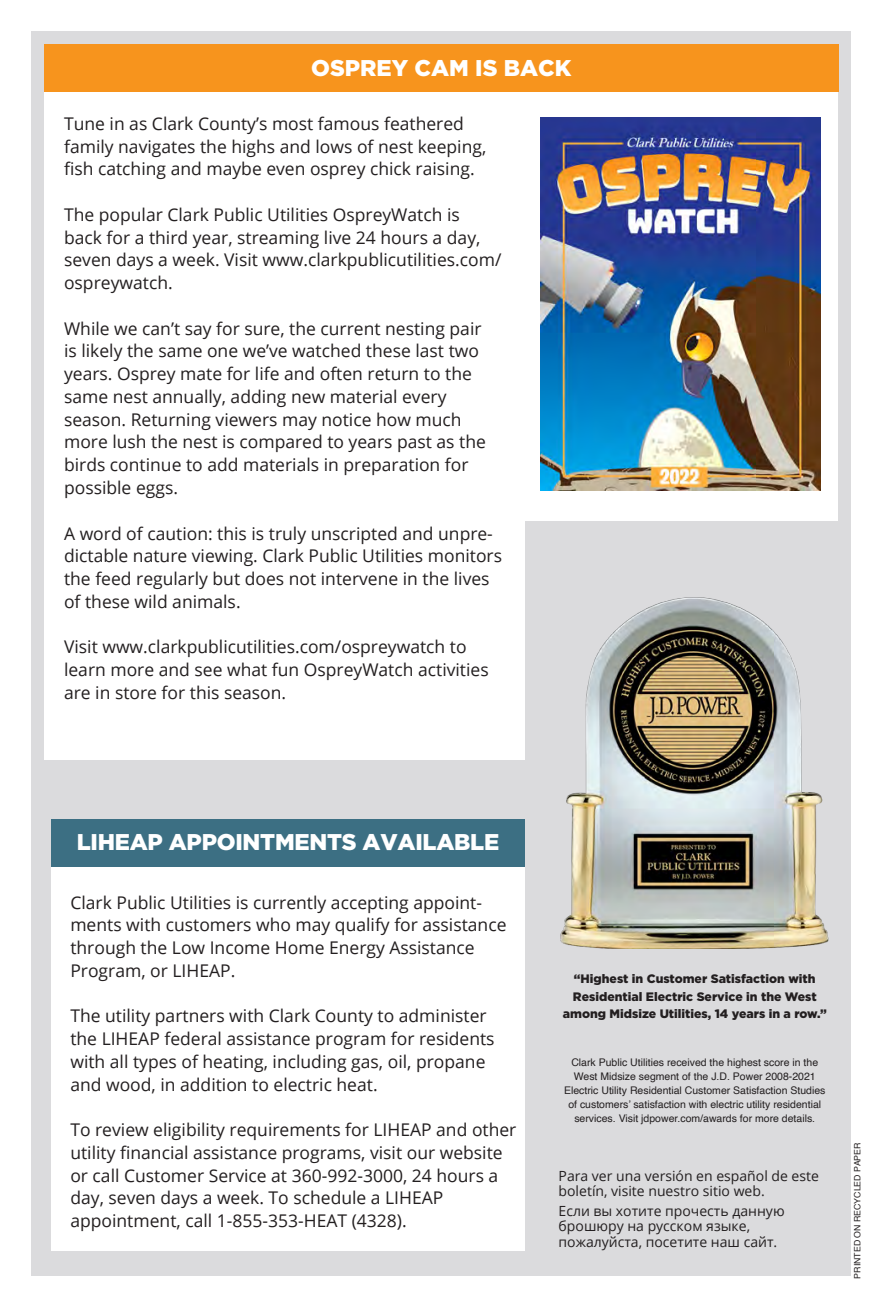
<style>
.page{position:relative;width:882px;height:1308px;background:#fff}
.page>*{position:absolute;margin:0;border:0;box-sizing:border-box;transform-origin:0 0}
.t1{font:900 22.75px "Gotham";letter-spacing:-.01em;color:#fff}
.t2{font:17.5px/22.8px "Open Sans";color:#231f20}
.t3{font:14px/15.8px "Open Sans";color:#231f20}
.t4{font:900 12.25px/17.5px "Gotham";color:#231f20;text-align:center}
.t5{font:10.5px/14px "Helvetica";color:#231f20;text-align:center}
.t6{font:8.75px "Helvetica";color:#231f20}
</style>
<div class="page">
<div style="left:31px;top:32px;width:820px;height:1244px;background:#dbdbdd"></div>
<div style="left:52px;top:845px;width:473px;height:405px;background:#fff"></div>
<img style="left:560px;top:597px;width:269px;height:351px">
<div style="left:51px;top:819px;width:474px;height:47px;background:#3c6f83"></div>
<div style="left:356px;top:79px;width:482px;height:441px;background:#fff"></div>
<div style="left:44px;top:68px;width:481px;height:691px;background:#fff"></div>
<div style="left:44px;top:44px;width:794px;height:47px;background:#f7941d"></div>
<img style="left:541px;top:118px;width:279px;height:372px">
<h1 class="t1" style="left:311px;top:55px;width:262px">OSPREY CAM IS BACK</h1>
<p class="t2" style="left:64px;top:112px;width:424px">Tune in as Clark County’s most famous feathered family navigates the highs and lows of nest keeping, fish catching and maybe even osprey chick raising.</p>
<p class="t2" style="left:64px;top:203px;width:439px">The popular Clark Public Utilities OspreyWatch is back for a third year, streaming live 24 hours a day, seven days a week. Visit www.clarkpublicutilities.com/ ospreywatch.</p>
<p class="t2" style="left:64px;top:316px;width:423px">While we can’t say for sure, the current nesting pair is likely the same one we’ve watched these last two years. Osprey mate for life and often return to the same nest annually, adding new material every season. Returning viewers may notice how much more lush the nest is compared to years past as the birds continue to add materials in preparation for possible eggs.</p>
<p class="t2" style="left:64px;top:521px;width:440px">A word of caution: this is truly unscripted and unpre&shy;dictable nature viewing. Clark Public Utilities monitors the feed regularly but does not intervene in the lives of these wild animals.</p>
<p class="t2" style="left:64px;top:635px;width:426px">Visit www.clarkpublicutilities.com/ospreywatch to learn more and see what fun OspreyWatch activities are in store for this season.</p>
<h1 class="t1" style="left:77px;top:828px;width:424px">LIHEAP APPOINTMENTS AVAILABLE</h1>
<p class="t2" style="left:70px;top:890px;width:438px">Clark Public Utilities is currently accepting appoint&shy;ments with customers who may qualify for assistance through the Low Income Home Energy Assistance Program, or LIHEAP.</p>
<p class="t2" style="left:70px;top:1004px;width:426px">The utility partners with Clark County to administer the LIHEAP federal assistance program for residents with all types of heating, including gas, oil, propane and wood, in addition to electric heat.</p>
<p class="t2" style="left:70px;top:1117px;width:448px">To review eligibility requirements for LIHEAP and other utility financial assistance programs, visit our website or call Customer Service at 360-992-3000, 24 hours a day, seven days a week. To schedule a LIHEAP appointment, call 1-855-353-HEAT (4328).</p>
<p class="t4" style="left:563px;top:969px;width:265px">“Highest in Customer Satisfaction with<br>Residential Electric Service in the West among Midsize Utilities, 14 years in a row.”</p>
<p class="t5" style="left:564px;top:1055px;width:263px">Clark Public Utilities received the highest score in the West Midsize segment of the J.D. Power 2008-2021<br>Electric Utility Residential Customer Satisfaction Studies of customers’ satisfaction with electric utility residential services. Visit jdpower.com/awards for more details.</p>
<p class="t3" style="left:559px;top:1167px;width:262px">Para ver una versión en español de este boletín, visite nuestro sitio web.</p>
<p class="t3" style="left:559px;top:1202px;width:228px">Если вы хотите прочесть данную брошюру на русском языке, пожалуйста, посетите наш сайт.</p>
<p class="t6" style="left:851px;top:1278px;width:137px;rotate:-90deg">PRINTED ON RECYCLED PAPER</p>
</div>
